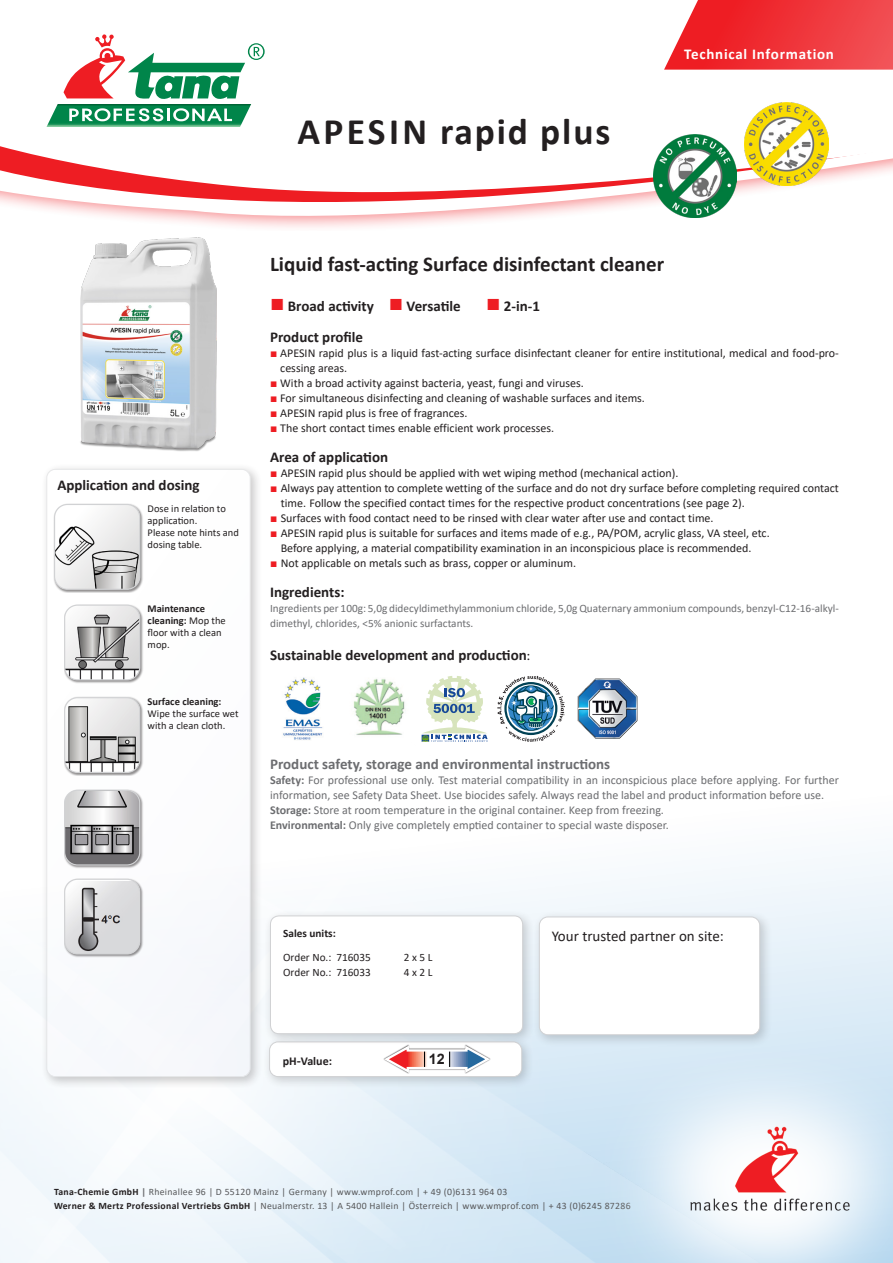
<style>
.page{position:relative;width:893px;height:1263px;background:#fff}
.page>*{position:absolute;margin:0;border:0;box-sizing:border-box;transform-origin:0 0}
.t1{font:700 37.5px "Calibri";letter-spacing:.05em;color:#231f20}
.t2{font:700 21px "Calibri";color:#231f20}
.t3{font:700 15px "Calibri";color:#231f20}
.t4{font:700 15px "Calibri";color:#6c6d70}
.t5{font:15px "Calibri";color:#231f20}
.t6{font:700 15px "Calibri";letter-spacing:.05em;color:#fff}
.t7{font:700 14.4px "Arial";color:#231f20}
.t8{font:12px/15px "Calibri";color:#231f20}
.t9{font:12px/15px "Calibri";color:#6c6d70}
.t10{font:700 12px "Calibri";color:#231f20}
.t11{font:11.25px/15px "Calibri";color:#6c6d70}
.t12{font:11.25px "Calibri";color:#231f20}
.t13{font:700 11.25px "Calibri";color:#231f20}
.t14{font:10.5px/12px "Calibri";color:#231f20}
.t15{font:9.75px/13.5px "Calibri";letter-spacing:.03em;color:#57585a}
.s1{font-weight:700}
.s2{font-family:"Arial";font-weight:400;font-size:24px;color:#ee1d23}
.s3{font-family:"Arial";color:#ee1d23}
.s4{font-family:"Minion Pro";font-weight:400}
.s5{font-size:13.5px}
.s6{font-weight:700;color:#231f20}
.s7{font-weight:700;color:#6c6d70}
</style>
<div class="page">
<svg style="left:192px;top:222px;width:258px;height:6px;fill:#fdf0f1"></svg>
<svg style="left:73px;top:212px;width:497px;height:10px"></svg>
<svg style="left:0;top:102px;width:893px;height:110px"></svg>
<img style="left:606px;top:1030px;width:287px;height:233px">
<div style="left:40px;top:463px;width:223px;height:626px;background:#231f20;opacity:.49"></div>
<div style="left:47px;top:469px;width:203px;height:607px;background:#fcfcfe;border-radius:9px"></div>
<div style="left:46px;top:469px;width:205px;height:608px;border:1px solid #d1d2d4;border-radius:9px"></div>
<svg style="left:664px;top:0;width:229px;height:70px;background:#f04247"></svg>
<div style="left:263px;top:1035px;width:271px;height:54px;background:#231f20;opacity:.2"></div>
<div style="left:270px;top:1042px;width:252px;height:34px;background:#fff;border-radius:9px"></div>
<div style="left:269px;top:1041px;width:253px;height:36px;border:1px solid #d1d2d4;border-radius:9px"></div>
<svg style="left:383px;top:1046px;width:108px;height:28px"></svg>
<svg style="left:46px;top:34px;width:219px;height:93px"></svg>
<div style="left:264px;top:909px;width:271px;height:137px;background:#231f20;opacity:.2"></div>
<div style="left:270px;top:916px;width:253px;height:118px;background:#fff;border-radius:9px"></div>
<div style="left:270px;top:915px;width:253px;height:119px;border:1px solid #d1d2d4;border-radius:9px"></div>
<div style="left:533px;top:911px;width:239px;height:136px;background:#231f20;opacity:.2"></div>
<div style="left:539px;top:917px;width:221px;height:118px;background:#fff;border-radius:9px"></div>
<div style="left:539px;top:916px;width:221px;height:119px;border:1px solid #d1d2d4;border-radius:9px"></div>
<div style="left:53px;top:503px;width:91px;height:90px;background:#231f20;opacity:.5"></div>
<img style="left:55px;top:504px;width:85px;height:85px">
<div style="left:54px;top:504px;width:86px;height:86px;border:1px solid #d1d2d4;border-radius:13px"></div>
<img style="left:80px;top:237px;width:137px;height:214px">
<div style="left:64px;top:789px;width:79px;height:79px;background:#231f20;opacity:.5"></div>
<img style="left:65px;top:790px;width:75px;height:75px">
<div style="left:64px;top:790px;width:76px;height:75px;border:1px solid #d1d2d4;border-radius:13px"></div>
<div style="left:64px;top:604px;width:79px;height:79px;background:#231f20;opacity:.5"></div>
<img style="left:65px;top:605px;width:75px;height:75px">
<div style="left:64px;top:605px;width:76px;height:75px;border:1px solid #d1d2d4;border-radius:13px"></div>
<div style="left:64px;top:697px;width:79px;height:79px;background:#231f20;opacity:.5"></div>
<img style="left:65px;top:698px;width:75px;height:74px">
<div style="left:64px;top:697px;width:76px;height:76px;border:1px solid #d1d2d4;border-radius:13px"></div>
<img style="left:745px;top:103px;width:83px;height:83px">
<img style="left:282px;top:677px;width:42px;height:64px">
<img style="left:353px;top:678px;width:52px;height:58px">
<svg style="left:422px;top:676px;width:66px;height:66px"></svg>
<svg style="left:497px;top:676px;width:68px;height:66px"></svg>
<img style="left:577px;top:678px;width:61px;height:61px">
<img style="left:653px;top:134px;width:84px;height:84px">
<div style="left:64px;top:878px;width:79px;height:79px;background:#231f20;opacity:.5"></div>
<img style="left:65px;top:879px;width:75px;height:75px">
<div style="left:64px;top:879px;width:76px;height:75px;border:1px solid #d1d2d4;border-radius:13px"></div>
<p class="t1" style="left:297px;top:105px;width:315px">APESIN rapid plus</p>
<p class="t6" style="left:684px;top:43px;width:151px">Technical Information</p>
<p class="t3" style="left:57px;top:474px;width:144px">Application and dosing</p>
<p class="t14" style="left:148px;top:502px;width:80px">Dose in relation to application.</p>
<p class="t14" style="left:148px;top:526px;width:93px">Please note hints and dosing table.</p>
<p class="t14" style="left:148px;top:603px;width:80px"><span class="s1">Maintenance cleaning:</span> Mop the floor with a clean mop.</p>
<p class="t14" style="left:148px;top:695px;width:92px"><span class="s1">Surface cleaning:<br></span>Wipe the surface wet with a clean cloth.</p>
<p class="t2" style="left:270px;top:249px;width:396px">Liquid fast-acting Surface disinfectant cleaner</p>
<p class="t3" style="left:270px;top:296px;width:271px"><span class="s2">■</span> Broad activity <span class="s2">■</span> Versatile <span class="s2">■</span> 2-in-1</p>
<p class="t3" style="left:270px;top:327px;width:94px">Product profile</p>
<p class="t8" style="left:280px;top:345px;width:560px;text-indent:-10px"><span class="s3">■</span> APESIN rapid plus is a liquid fast-acting surface disinfectant cleaner for entire institutional, medical and food-pro&shy;cessing areas.</p>
<p class="t8" style="left:270px;top:375px;width:315px"><span class="s3">■</span> With a broad activity against bacteria, yeast, fungi and viruses.</p>
<p class="t8" style="left:270px;top:390px;width:376px"><span class="s3">■</span> For simultaneous disinfecting and cleaning of washable surfaces and items.</p>
<p class="t8" style="left:270px;top:405px;width:199px"><span class="s3">■</span> APESIN rapid plus is free of fragrances.</p>
<p class="t8" style="left:270px;top:420px;width:286px"><span class="s3">■</span> The short contact times enable efficient work processes.</p>
<p class="t3" style="left:270px;top:447px;width:120px">Area of application</p>
<p class="t8" style="left:270px;top:465px;width:410px"><span class="s3">■</span> APESIN rapid plus should be applied with wet wiping method (mechanical action).</p>
<p class="t8" style="left:281px;top:480px;width:560px;text-indent:-11px"><span class="s3">■</span> Always pay attention to complete wetting of the surface and do not dry surface before completing required contact time. Follow the specified contact times for the respective product concentrations (see page 2).</p>
<p class="t8" style="left:270px;top:510px;width:445px"><span class="s3">■</span> Surfaces with food contact need to be rinsed with clear water after use and contact time.</p>
<p class="t8" style="left:281px;top:525px;width:491px;text-indent:-11px"><span class="s3">■</span> APESIN rapid plus is suitable for surfaces and items made of e.g., PA/POM, acrylic glass, VA steel, etc.<br>Before applying, a material compatibility examination in an inconspicious place is recommended.</p>
<p class="t8" style="left:270px;top:555px;width:308px"><span class="s3">■</span> Not applicable on metals such as brass, copper or aluminum.</p>
<p class="t3" style="left:270px;top:582px;width:76px">Ingredients:</p>
<p class="t11" style="left:270px;top:601px;width:570px">Ingredients per 100g: 5,0g didecyldimethylammonium chloride, 5,0g Quaternary ammonium compounds, benzyl-C12-16-alkyl&shy;dimethyl, chlorides, &lt;5% anionic surfactants.</p>
<p class="t3" style="left:270px;top:645px;width:262px">Sustainable development and production<span class="s4">:</span></p>
<p class="t4" style="left:270px;top:753px;width:342px">Product safety, storage and environmental instructions</p>
<p class="t9" style="left:270px;top:772px;width:570px"><span class="s1">Safety:</span> For professional use only. Test material compatibility in an inconspicious place before applying. For further information, see Safety Data Sheet. Use biocides safely. Always read the label and product information before use.</p>
<p class="t9" style="left:270px;top:802px;width:395px"><span class="s1">Storage:</span> Store at room temperature in the original container. Keep from freezing.</p>
<p class="t9" style="left:270px;top:817px;width:400px"><span class="s1">Environmental:</span> Only give completely emptied container to special waste disposer.</p>
<p class="t13" style="left:283px;top:925px;width:54px">Sales units:</p>
<p class="t12" style="left:283px;top:949px;width:89px">Order No.: 716035</p>
<p class="t12" style="left:404px;top:949px;width:30px">2 x 5 L</p>
<p class="t12" style="left:283px;top:964px;width:89px">Order No.: 716033</p>
<p class="t12" style="left:404px;top:964px;width:30px">4 x 2 L</p>
<p class="t10" style="left:283px;top:1052px;width:51px">pH<span class="s5">-</span>Value:</p>
<p class="t7" style="left:429px;top:1049px;width:18px">12</p>
<p class="t5" style="left:552px;top:925px;width:174px">Your trusted partner on site:</p>
<p class="t15" style="left:54px;top:1185px;width:578px"><span class="s6">Tana-Chemie GmbH</span> <span class="s7">|</span> Rheinallee 96 | D 55120 Mainz | Germany | www.wmprof.com | + 49 (0)6131 964 03<br><span class="s6">Werner &amp; Mertz Professional Vertriebs GmbH</span> | Neualmerstr. 13 | A 5400 Hallein | Österreich | www.wmprof.com | + 43 (0)6245 87286</p>
</div>
